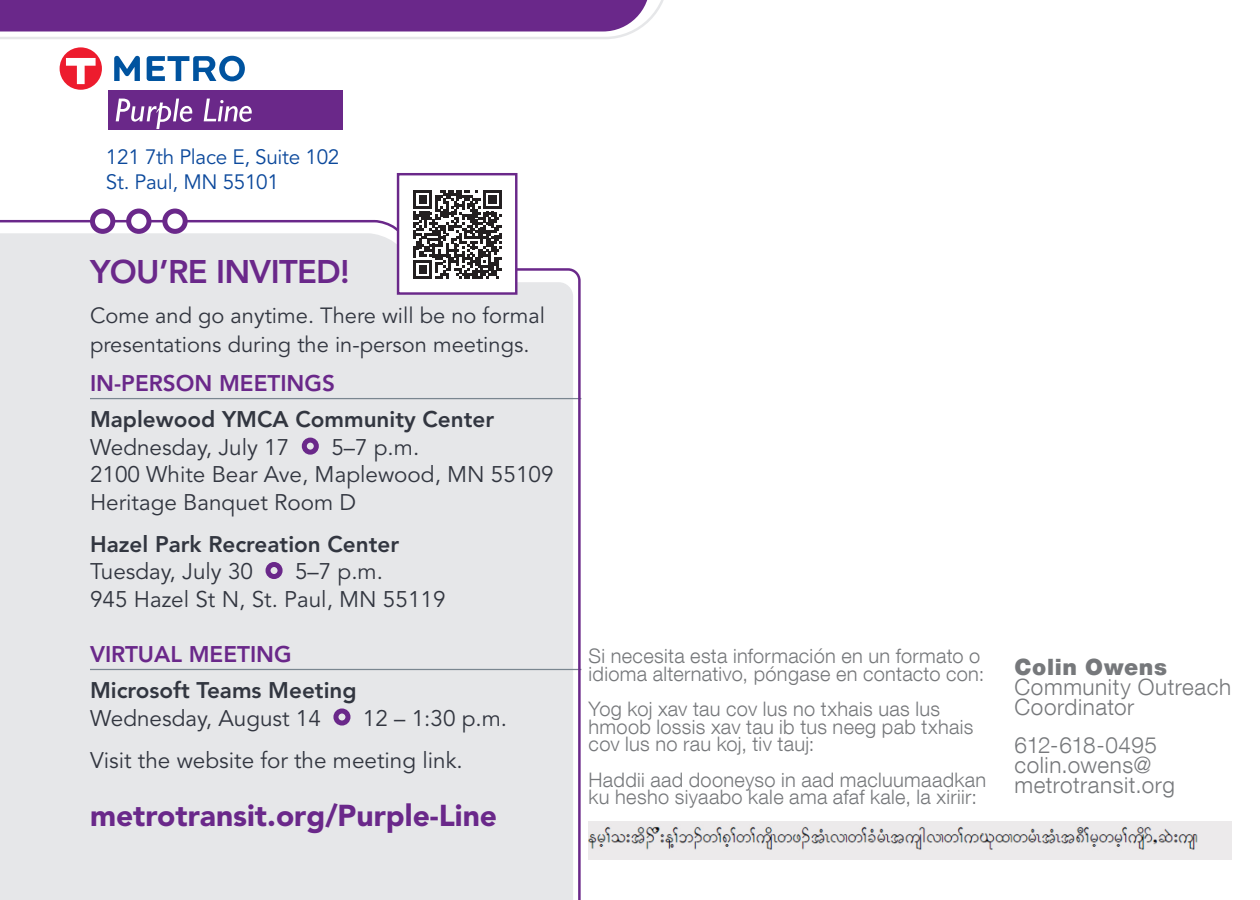
<style>
.page{position:relative;width:1260px;height:900px;background:#fff}
.page>*{position:absolute;margin:0;border:0;box-sizing:border-box;transform-origin:0 0}
.t1{font:800 32.5px "Avenir LT Std";letter-spacing:-.02em;color:#6a288a}
.Body{font:900 30px "Avenir LT Std";color:#6a288a}
.body-text{font:22.5px/27.5px "Avenir LT Std";color:#323640}
.body-text-2{font:800 22.5px/27.5px "Avenir LT Std";color:#323640}
.t2{font:300 22.5px/20px "Helvetica Neue LT Com";letter-spacing:.025em;color:#76787b}
.t3{font:800 22.5px "Avenir LT Std";color:#6a288a}
.t4{font:22px/28.8px "Avenir LT Std";color:#323640}
.t5{font:20.75px/25.2px "Avenir LT Std";letter-spacing:-.015em;color:#0c499c}
.t6{font:300 20px/17.5px "Helvetica Neue LT Com";letter-spacing:.015em;color:#76787b}
.s1{font-weight:400}
.s2{font-weight:900}
</style>
<div class="page">
<div style="left:0;top:219px;width:582px;height:681px;background:#e6e7e9"></div>
<div style="left:92px;top:211px;width:21px;height:20px;background:#fff;border-radius:50%"></div>
<div style="left:90px;top:209px;width:25px;height:25px;border:5px solid #6a288a;border-radius:50%"></div>
<div style="left:129px;top:211px;width:20px;height:20px;background:#fff;border-radius:50%"></div>
<div style="left:126px;top:209px;width:26px;height:25px;border:5px solid #6a288a;border-radius:50%"></div>
<div style="left:165px;top:211px;width:20px;height:20px;background:#fff;border-radius:50%"></div>
<div style="left:162px;top:209px;width:26px;height:25px;border:5px solid #6a288a;border-radius:50%"></div>
<svg style="left:0;top:0;width:664px;height:39px"></svg>
<div style="left:398px;top:174px;width:118px;height:120px;background:#fff"></div>
<svg style="left:414px;top:190px;width:88px;height:89px"></svg>
<div style="left:397px;top:173px;width:120px;height:122px;border:2px solid #6a288a"></div>
<div style="left:108px;top:91px;width:234px;height:39px;background:#6a2889"></div>
<svg style="left:116px;top:99px;width:76px;height:30px"></svg>
<svg style="left:204px;top:99px;width:48px;height:23px"></svg>
<svg style="left:114px;top:56px;width:26px;height:25px"></svg>
<svg style="left:147px;top:56px;width:98px;height:25px"></svg>
<div style="left:60px;top:47px;width:42px;height:43px;background:#ed1c2e;border-radius:50%"></div>
<svg style="left:66px;top:58px;width:30px;height:26px"></svg>
<img style="left:589px;top:822px;width:643px;height:38px">
<p class="t5" style="left:106px;top:145px;width:235px">121 7th Place E, Suite 102<br>St. Paul, MN 55101</p>
<p class="t1" style="left:90px;top:253px;width:261px">YOU’RE INVITED!</p>
<p class="t4" style="left:90px;top:302px;width:456px">Come and go anytime. There will be no formal presentations during the in-person meetings.</p>
<p class="t3" style="left:90px;top:370px;width:246px">IN-PERSON MEETINGS</p>
<p class="body-text-2" style="left:90px;top:406px;width:406px">Maplewood YMCA Community Center<br><span class="s1">Wednesday, July 17</span></p>
<p class="body-text" style="left:331px;top:434px;width:89px">5–7 p.m.</p>
<p class="body-text" style="left:90px;top:461px;width:465px">2100 White Bear Ave, Maplewood, MN 55109</p>
<p class="body-text" style="left:90px;top:489px;width:268px">Heritage Banquet Room D</p>
<p class="body-text-2" style="left:90px;top:530px;width:311px">Hazel Park Recreation Center</p>
<p class="body-text" style="left:90px;top:558px;width:165px">Tuesday, July 30</p>
<p class="body-text" style="left:90px;top:558px;width:357px;text-indent:205px">5–7 p.m.<br>945 Hazel St N, St. Paul, MN 55119</p>
<p class="t3" style="left:90px;top:641px;width:203px">VIRTUAL MEETING</p>
<p class="body-text-2" style="left:90px;top:677px;width:268px">Microsoft Teams Meeting<br><span class="s1">Wednesday, August 14</span></p>
<p class="body-text" style="left:363px;top:705px;width:146px">12 – 1:30 p.m.</p>
<p class="body-text" style="left:90px;top:747px;width:374px">Visit the website for the meeting link.</p>
<p class="Body" style="left:90px;top:797px;width:409px">metrotransit.org/Purple-Line</p>
<p class="t6" style="left:589px;top:647px;width:397px">Si necesita esta información en un formato o idioma alternativo, póngase en contacto con:</p>
<p class="t6" style="left:589px;top:700px;width:386px">Yog koj xav tau cov lus no txhais uas lus hmoob lossis xav tau ib tus neeg pab txhais cov lus no rau koj, tiv tauj:</p>
<p class="t6" style="left:589px;top:771px;width:399px">Haddii aad dooneyso in aad macluumaadkan ku hesho siyaabo kale ama afaf kale, la xiriir:</p>
<p class="t2" style="left:1014px;top:657px;width:218px"><span class="s2">Colin Owens<br></span>Community Outreach<br>Coordinator</p>
<p class="t2" style="left:1014px;top:735px;width:162px">612-618-0495 colin.owens@ metrotransit.org</p>
</div>
